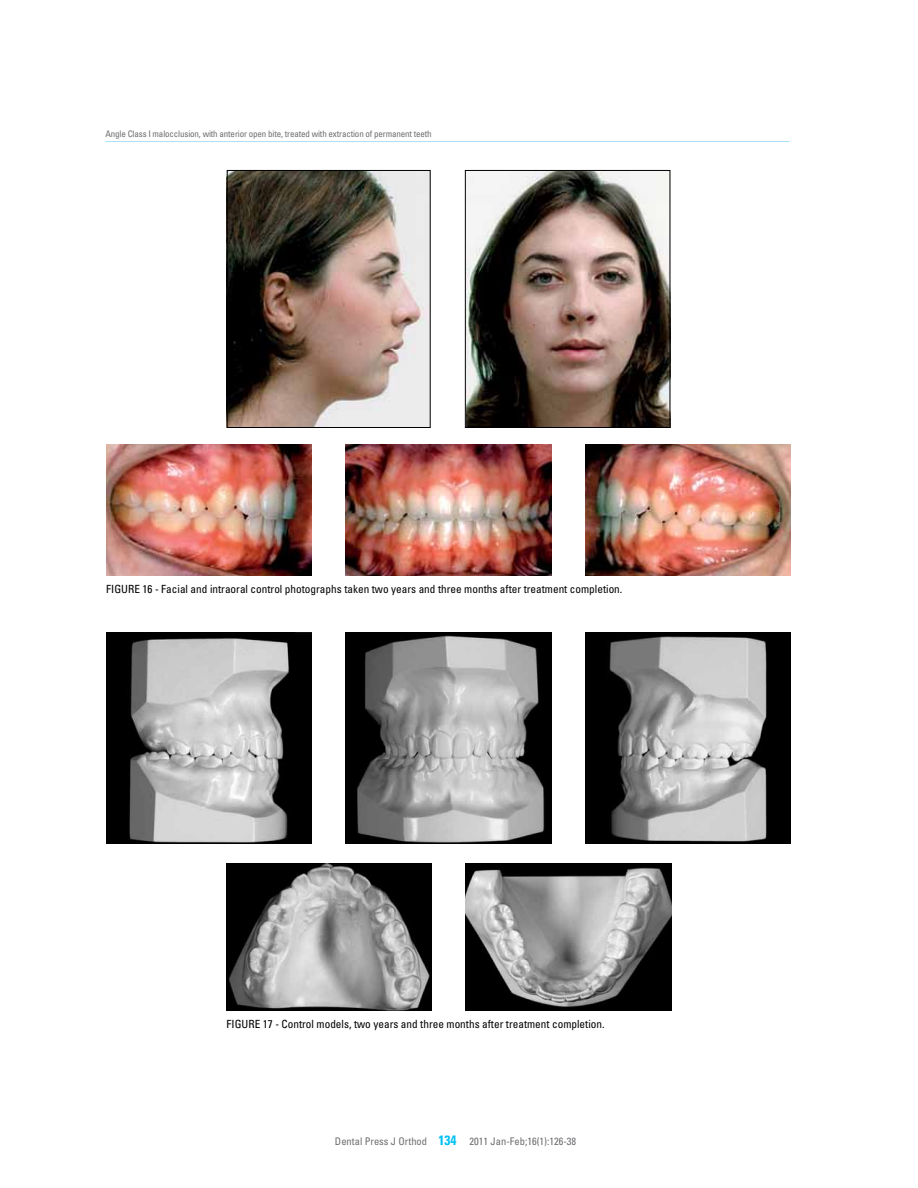
<style>
.page{position:relative;width:918px;height:1188px;background:#fff}
.page>*{position:absolute;margin:0;border:0;box-sizing:border-box;transform-origin:0 0}
.t1{font:condensed 11.25px "Univers";color:#000}
.t2{font:condensed 10.5px "Univers";color:#6d6e71}
.t3{font:condensed 9px "Univers";letter-spacing:-.015em;color:#6d6e71}
.s1{font-weight:700;font-size:13.5px;color:#00c0f3}
</style>
<div class="page">
<hr style="left:106px;top:141px;width:684px;height:1px;background:#abe1fa">
<img style="left:467px;top:172px;width:201px;height:254px">
<div style="left:465px;top:170px;width:205px;height:258px;border:1px solid #000"></div>
<img style="left:229px;top:172px;width:200px;height:254px">
<div style="left:227px;top:170px;width:204px;height:258px;border:1px solid #000"></div>
<img style="left:106px;top:445px;width:206px;height:131px">
<img style="left:346px;top:445px;width:205px;height:131px">
<img style="left:585px;top:445px;width:205px;height:131px">
<img style="left:106px;top:632px;width:206px;height:212px">
<img style="left:227px;top:864px;width:205px;height:147px">
<img style="left:346px;top:632px;width:205px;height:212px">
<img style="left:466px;top:864px;width:205px;height:147px">
<img style="left:585px;top:632px;width:205px;height:212px">
<p class="t3" style="left:106px;top:128px;width:328px">Angle Class I malocclusion, with anterior open bite, treated with extraction of permanent teeth</p>
<p class="t1" style="left:106px;top:582px;width:518px">FigurE 16 - Facial and intraoral control photographs taken two years and three months after treatment completion.</p>
<p class="t1" style="left:227px;top:1017px;width:380px">FigurE 17 - Control models, two years and three months after treatment completion.</p>
<p class="t2" style="left:335px;top:1134px;width:243px">Dental Press J Orthod <span class="s1">134</span> 2011 Jan-Feb;16(1):126-38</p>
</div>
